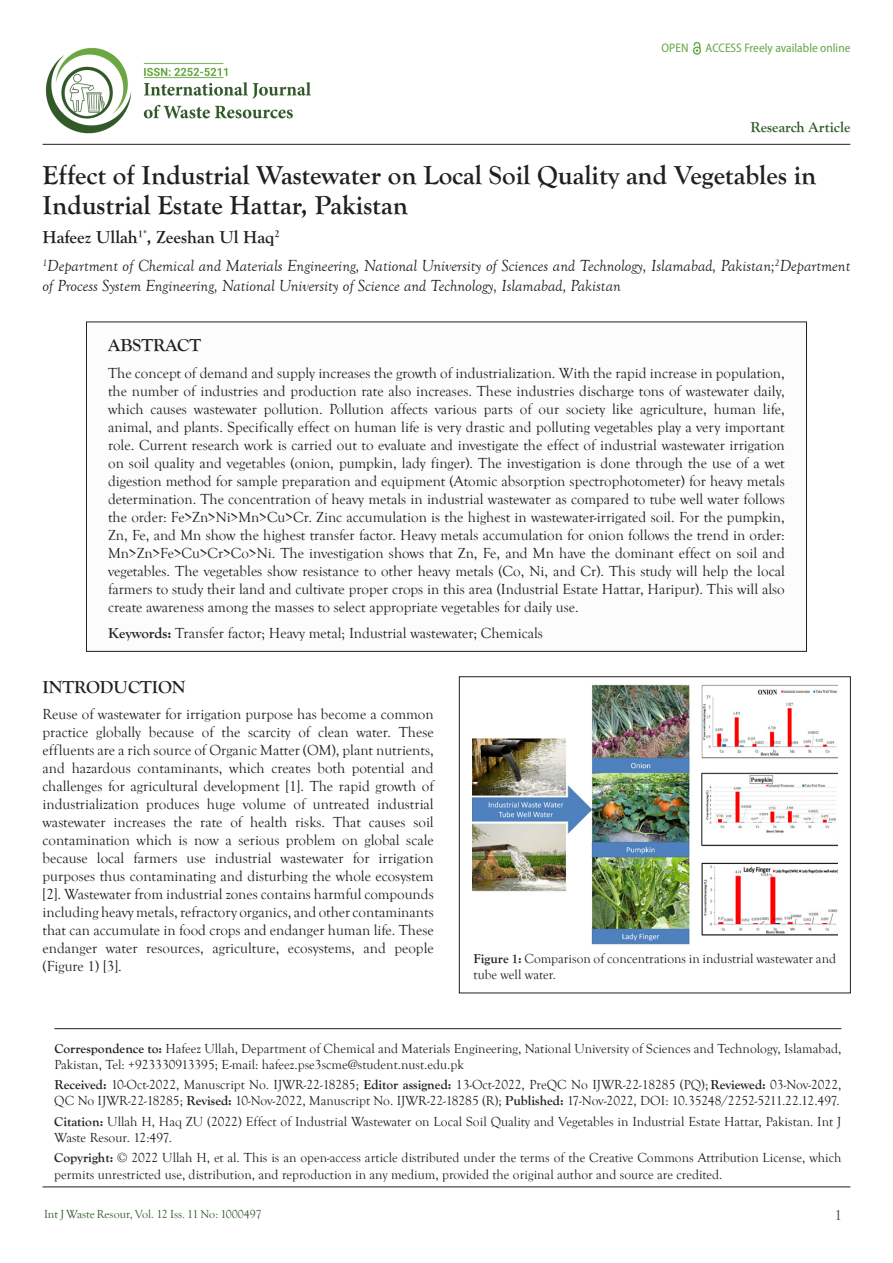
<style>
.page{position:relative;width:893px;height:1263px;background:#fff}
.page>*{position:absolute;margin:0;border:0;box-sizing:border-box;transform-origin:0 0}
.t1{font:700 27px/30px "Goudy Old Style T";color:#231f20}
.t2{font:700 18px "Goudy Old Style T";color:#231f20}
.t3{font:italic 16.5px/19.8px "Goudy Old Style T";color:#231f20}
.t4{font:15px/18px "Goudy Old Style T";color:#231f20;text-align:justify}
.t5{font:700 15px "Goudy Old Style T";color:#2f5b28}
.t6{font:15px "Goudy Old Style T";color:#2f5b28}
.t7{font:13.5px/16.2px "Goudy Old Style T";color:#231f20}
.t8{font:12.45px "Myriad Variable Concept";color:#67a747}
.t9{font:12px "Goudy Old Style T";color:#2f5b28}
.s1{font-weight:700}
</style>
<div class="page">
<img style="left:45px;top:47px;width:266px;height:87px">
<hr style="left:43px;top:144px;width:807px;height:1px;background:#231f20">
<img style="left:692px;top:42px;width:10px;height:13px">
<hr style="left:43px;top:1187px;width:807px;height:1px;background:#231f20">
<hr style="left:54px;top:1028px;width:787px;height:1px;background:#231f20">
<img style="left:472px;top:684px;width:365px;height:261px">
<p class="t8" style="left:662px;top:40px;width:28px">OPEN</p>
<p class="t8" style="left:706px;top:40px;width:146px">ACCESS Freely available online</p>
<p class="t5" style="left:750px;top:119px;width:101px">Research Article</p>
<h1 class="t1" style="left:43px;top:160px;width:775px">Effect of Industrial Wastewater on Local Soil Quality and Vegetables in<br>Industrial Estate Hattar, Pakistan</h1>
<p class="t2" style="left:43px;top:227px;width:239px">Hafeez Ullah<sup>1*</sup>, Zeeshan Ul Haq<sup>2</sup></p>
<p class="t3" style="left:42px;top:256px;width:809px"><sup>1</sup>Department of Chemical and Materials Engineering, National University of Sciences and Technology, Islamabad, Pakistan;<sup>2</sup>Department of Process System Engineering, National University of Science and Technology, Islamabad, Pakistan</p>
<p class="t2" style="left:108px;top:335px;width:94px">ABSTRACT</p>
<p class="t4" style="left:108px;top:364px;width:678px">The concept of demand and supply increases the growth of industrialization. With the rapid increase in population, the number of industries and production rate also increases. These industries discharge tons of wastewater daily, which causes wastewater pollution. Pollution affects various parts of our society like agriculture, human life, animal, and plants. Specifically effect on human life is very drastic and polluting vegetables play a very important role. Current research work is carried out to evaluate and investigate the effect of industrial wastewater irrigation on soil quality and vegetables (onion, pumpkin, lady finger). The investigation is done through the use of a wet digestion method for sample preparation and equipment (Atomic absorption spectrophotometer) for heavy metals determination. The concentration of heavy metals in industrial wastewater as compared to tube well water follows the order: Fe&gt;Zn&gt;Ni&gt;Mn&gt;Cu&gt;Cr. Zinc accumulation is the highest in wastewater-irrigated soil. For the pumpkin, Zn, Fe, and Mn show the highest transfer factor. Heavy metals accumulation for onion follows the trend in order:<br>Mn&gt;Zn&gt;Fe&gt;Cu&gt;Cr&gt;Co&gt;Ni. The investigation shows that Zn, Fe, and Mn have the dominant effect on soil and vegetables. The vegetables show resistance to other heavy metals (Co, Ni, and Cr). This study will help the local farmers to study their land and cultivate proper crops in this area (Industrial Estate Hattar, Haripur). This will also create awareness among the masses to select appropriate vegetables for daily use.</p>
<p class="t4" style="left:108px;top:624px;width:436px"><span class="s1">Keywords:</span> Transfer factor; Heavy metal; Industrial wastewater; Chemicals</p>
<p class="t2" style="left:43px;top:677px;width:145px">INTRODUCTION</p>
<p class="t4" style="left:43px;top:706px;width:393px">Reuse of wastewater for irrigation purpose has become a common practice globally because of the scarcity of clean water. These effluents are a rich source of Organic Matter (OM), plant nutrients, and hazardous contaminants, which creates both potential and challenges for agricultural development [1]. The rapid growth of industrialization produces huge volume of untreated industrial wastewater increases the rate of health risks. That causes soil contamination which is now a serious problem on global scale because local farmers use industrial wastewater for irrigation purposes thus contaminating and disturbing the whole ecosystem [2]. Wastewater from industrial zones contains harmful compounds including heavy metals, refractory organics, and other contaminants that can accumulate in food crops and endanger human life. These endanger water resources, agriculture, ecosystems, and people (Figure 1) [3].</p>
<p class="t7" style="left:474px;top:951px;width:364px"><span class="s1">Figure 1:</span> Comparison of concentrations in industrial wastewater and tube well water.</p>
<p class="t7" style="left:54px;top:1040px;width:788px"><span class="s1">Correspondence to:</span> Hafeez Ullah, Department of Chemical and Materials Engineering, National University of Sciences and Technology, Islamabad,<br>Pakistan, Tel: +923330913395; E-mail: hafeez.pse3scme@student.nust.edu.pk</p>
<p class="t7" style="left:54px;top:1077px;width:789px"><span class="s1">Received:</span> 10-Oct-2022, Manuscript No. IJWR-22-18285; <span class="s1">Editor assigned:</span> 13-Oct-2022, PreQC No IJWR-22-18285 (PQ); <span class="s1">Reviewed:</span> 03-Nov-2022,<br>QC No IJWR-22-18285; <span class="s1">Revised:</span> 10-Nov-2022, Manuscript No. IJWR-22-18285 (R); <span class="s1">Published:</span> 17-Nov-2022, DOI: 10.35248/2252-5211.22.12.497.</p>
<p class="t7" style="left:54px;top:1113px;width:788px"><span class="s1">Citation:</span> Ullah H, Haq ZU (2022) Effect of Industrial Wastewater on Local Soil Quality and Vegetables in Industrial Estate Hattar, Pakistan. Int J<br>Waste Resour. 12:497.</p>
<p class="t7" style="left:54px;top:1150px;width:788px"><span class="s1">Copyright:</span> © 2022 Ullah H, et al. This is an open-access article distributed under the terms of the Creative Commons Attribution License, which permits unrestricted use, distribution, and reproduction in any medium, provided the original author and source are credited.</p>
<p class="t9" style="left:44px;top:1207px;width:219px">Int J Waste Resour, Vol. 12 Iss. 11 No: 1000497</p>
<p class="t6" style="left:834px;top:1207px;width:9px">1</p>
</div>
